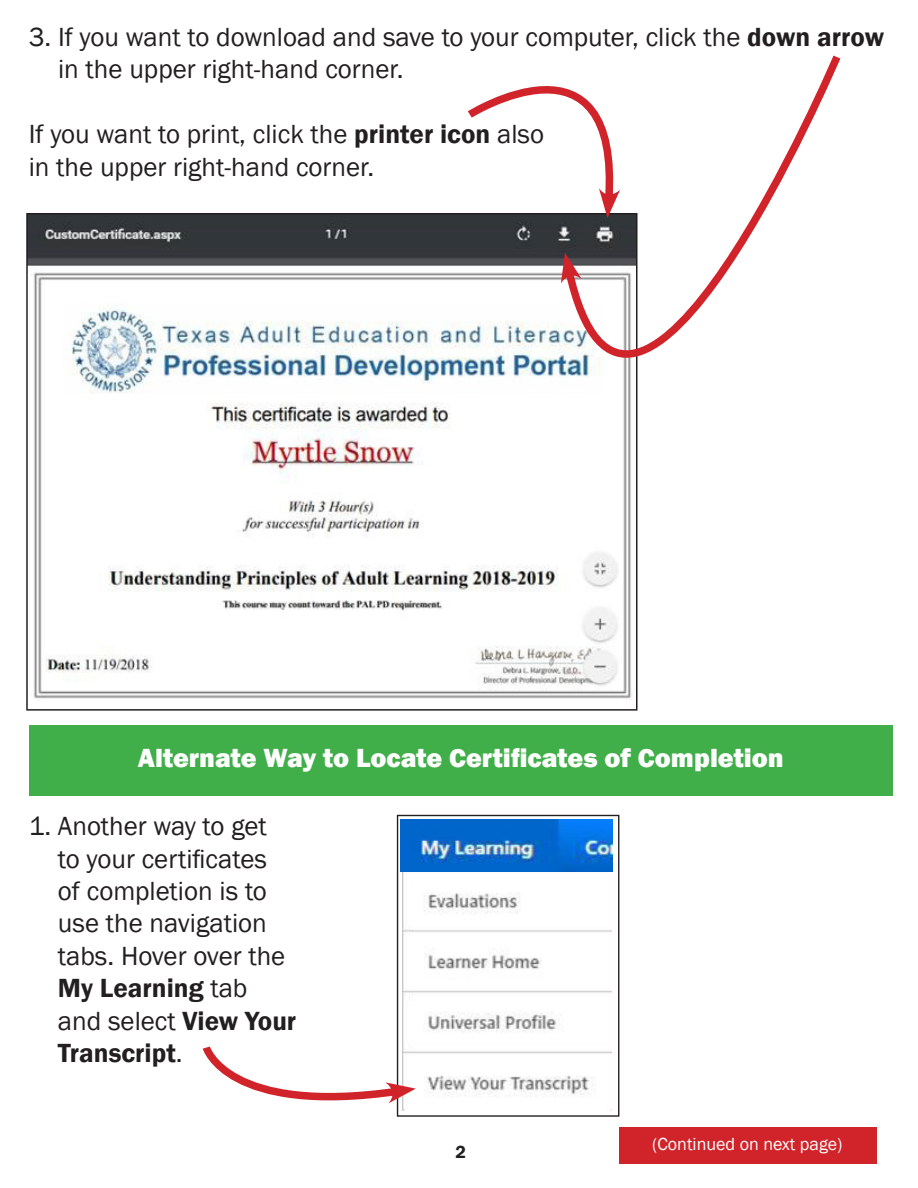
<style>
.page{position:relative;width:918px;height:1188px;background:#fff}
.page>*{position:absolute;margin:0;border:0;box-sizing:border-box;transform-origin:0 0}
.t1{font:27px/32.4px "Franklin Gothic";color:#231f20}
.t2{font:800 27px "Franklin Gothic";color:#fff}
.t3{font:18px "Franklin Gothic";color:#fff}
.t4{font:600 18px "Franklin Gothic";color:#231f20}
.s1{font-weight:600}
</style>
<div class="page">
<img style="left:29px;top:216px;width:603px;height:484px">
<svg style="left:560px;top:55px;width:281px;height:491px"></svg>
<svg style="left:561px;top:253px;width:21px;height:31px"></svg>
<svg style="left:462px;top:55px;width:159px;height:163px"></svg>
<img style="left:401px;top:819px;width:212px;height:292px">
<div style="left:397px;top:815px;width:222px;height:302px;border:1px solid #231f20"></div>
<svg style="left:202px;top:1040px;width:214px;height:76px"></svg>
<div style="left:619px;top:1128px;width:257px;height:36px;background:#d1232a"></div>
<div style="left:29px;top:726px;width:864px;height:70px;background:#40ae49"></div>
<p class="t1" style="left:58px;top:21px;width:828px;text-indent:-29px">3. If you want to download and save to your computer, click the <span class="s1">down arrow </span>in the upper right-hand corner.</p>
<p class="t1" style="left:29px;top:118px;width:517px">If you want to print, click the <span class="s1">printer icon</span> also</p>
<p class="t1" style="left:29px;top:151px;width:347px">in the upper right-hand corner.</p>
<p class="t2" style="left:138px;top:740px;width:647px">Alternate Way to Locate Certificates of Completion</p>
<p class="t1" style="left:58px;top:811px;width:240px;text-indent:-29px">1. Another way to get<br>to your certificates<br>of completion is to use the navigation tabs. Hover over the<br><span class="s1">My Learning</span> tab and select <span class="s1">View Your<br>Transcript</span>.</p>
<p class="t4" style="left:456px;top:1140px;width:12px">2</p>
<p class="t3" style="left:652px;top:1133px;width:192px">(Continued on next page)</p>
</div>
